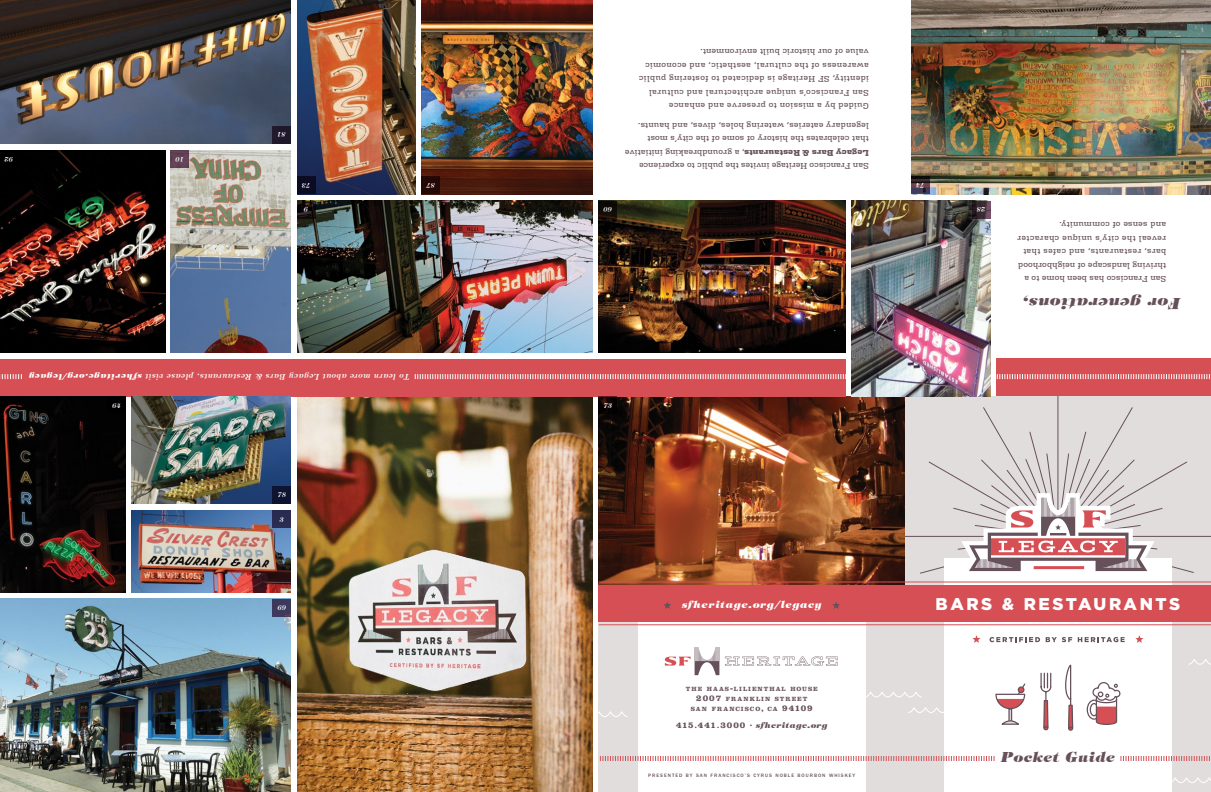
<style>
.page{position:relative;width:1211px;height:792px;background:#fff}
.page>*{position:absolute;margin:0;border:0;box-sizing:border-box;transform-origin:0 0}
.t1{font:900 17px "Gotham";letter-spacing:.15em;color:#fff}
.t2{font:italic 800 15.5px "Tiffany";letter-spacing:.02em;color:#66515b}
.t3{font:italic 800 14px "Tiffany";letter-spacing:.02em;color:#66515b}
.t4{font:italic 800 10px "Tiffany";letter-spacing:.06em;color:#fff}
.t5{font:8px/13.5px "Dispatch";letter-spacing:.04em;color:#66515b}
.t6{font:italic 600 8px "Tiffany";letter-spacing:.06em;color:#fff}
.t7{font:italic 800 8px "Tiffany";letter-spacing:.04em;color:#66515b}
.t8{font:italic 600 6.5px "Tiffany";letter-spacing:.025em;color:#fff}
.t9{font:700 6.3px/10px "Clarendon";letter-spacing:.16em;color:#66515b;text-align:center}
.t10{font:500 5px "Franklin Gothic";letter-spacing:.2em;color:#66515b}
.s1{font-weight:800}
.s2{font-weight:900}
.s3{font-size:9px}
.s4{font-family:"Clarendon";font-weight:700;font-style:normal;font-size:9px}
.s5{font-family:"Clarendon";font-weight:700;font-style:normal;font-size:5px}
</style>
<div class="page">
<div style="left:598px;top:396px;width:612px;height:396px;background:#e2dddd"></div>
<svg style="left:883px;top:374px;width:327px;height:299px"></svg>
<div style="left:638px;top:572px;width:227px;height:220px;background:#fff"></div>
<div style="left:944px;top:558px;width:227px;height:234px;background:#fff"></div>
<svg style="left:1120px;top:756px;width:91px;height:5px"></svg>
<svg style="left:600px;top:756px;width:394px;height:5px"></svg>
<img style="left:598px;top:396px;width:306px;height:189px">
<svg style="left:1187px;top:660px;width:23px;height:5px"></svg>
<svg style="left:1171px;top:778px;width:39px;height:6px"></svg>
<svg style="left:865px;top:692px;width:57px;height:6px"></svg>
<svg style="left:908px;top:708px;width:36px;height:5px"></svg>
<svg style="left:592px;top:712px;width:36px;height:6px"></svg>
<img style="left:297px;top:0;width:118px;height:194px">
<img style="left:422px;top:0;width:170px;height:194px">
<img style="left:911px;top:0;width:299px;height:194px">
<img style="left:297px;top:396px;width:295px;height:396px">
<img style="left:0;top:0;width:291px;height:144px">
<div style="left:996px;top:358px;width:214px;height:38px;background:#d54f54"></div>
<img style="left:598px;top:201px;width:247px;height:151px">
<img style="left:851px;top:201px;width:139px;height:195px">
<svg style="left:996px;top:374px;width:215px;height:5px"></svg>
<div style="left:0;top:359px;width:845px;height:37px;background:#d54f54"></div>
<svg style="left:415px;top:374px;width:431px;height:5px"></svg>
<svg style="left:0;top:374px;width:22px;height:5px"></svg>
<img style="left:0;top:150px;width:165px;height:203px">
<img style="left:171px;top:150px;width:120px;height:202px">
<img style="left:297px;top:201px;width:295px;height:152px">
<img style="left:132px;top:396px;width:159px;height:108px">
<img style="left:0;top:396px;width:125px;height:196px">
<img style="left:0;top:599px;width:291px;height:193px">
<img style="left:132px;top:510px;width:159px;height:82px">
<div style="left:598px;top:585px;width:612px;height:37px;background:#d54f54"></div>
<hr style="left:598px;top:582px;width:612px;height:1px;background:#d54f54">
<hr style="left:598px;top:624px;width:612px;height:1px;background:#d54f54">
<svg style="left:663px;top:601px;width:8px;height:8px"></svg>
<svg style="left:832px;top:601px;width:8px;height:8px"></svg>
<svg style="left:959px;top:492px;width:197px;height:80px"></svg>
<hr style="left:1033px;top:566px;width:51px;height:3px;background:#d54f54">
<svg style="left:665px;top:647px;width:54px;height:28px"></svg>
<svg style="left:725px;top:656px;width:112px;height:10px"></svg>
<svg style="left:995px;top:672px;width:57px;height:59px"></svg>
<svg style="left:1065px;top:664px;width:8px;height:67px"></svg>
<svg style="left:1086px;top:682px;width:35px;height:43px"></svg>
<svg style="left:989px;top:637px;width:135px;height:5px"></svg>
<svg style="left:972px;top:635px;width:8px;height:8px"></svg>
<svg style="left:1135px;top:635px;width:8px;height:8px"></svg>
<div style="left:0;top:150px;width:18px;height:18px;background:#000"></div>
<div style="left:273px;top:126px;width:18px;height:18px;background:#1f182b"></div>
<div style="left:171px;top:150px;width:18px;height:18px;background:#634457"></div>
<svg style="left:297px;top:201px;width:18px;height:18px"></svg>
<div style="left:297px;top:176px;width:18px;height:18px;background:#0b0b23"></div>
<div style="left:422px;top:176px;width:18px;height:18px;background:#230805"></div>
<svg style="left:598px;top:201px;width:18px;height:18px"></svg>
<div style="left:107px;top:396px;width:18px;height:18px;background:#000"></div>
<div style="left:273px;top:599px;width:18px;height:18px;background:#3d395c"></div>
<div style="left:273px;top:486px;width:18px;height:18px;background:#0e1331"></div>
<div style="left:273px;top:510px;width:18px;height:18px;background:#2a2b52"></div>
<svg style="left:598px;top:396px;width:18px;height:18px"></svg>
<svg style="left:911px;top:176px;width:18px;height:18px"></svg>
<svg style="left:972px;top:201px;width:18px;height:18px"></svg>
<p class="t8" style="left:13px;top:163px;width:10px;rotate:-180deg">92</p>
<p class="t8" style="left:184px;top:163px;width:10px;rotate:-180deg">10</p>
<p class="t8" style="left:286px;top:139px;width:10px;rotate:-180deg">81</p>
<p class="t8" style="left:310px;top:189px;width:10px;rotate:-180deg">73</p>
<p class="t8" style="left:435px;top:189px;width:10px;rotate:-180deg">87</p>
<p class="t8" style="left:308px;top:213px;width:6px;rotate:-180deg">9</p>
<p class="t6" style="left:410px;top:382px;width:382px;rotate:-180deg">To learn more about Legacy Bars &amp; Restaurants, please visit <span class="s1">sfheritage.org/legacy</span></p>
<p class="t8" style="left:112px;top:402px;width:10px">64</p>
<p class="t8" style="left:277px;top:491px;width:10px">78</p>
<p class="t8" style="left:279px;top:515px;width:6px">3</p>
<p class="t8" style="left:277px;top:604px;width:10px">69</p>
<p class="t5" style="left:868px;top:114px;width:231px;rotate:-180deg">Guided by a mission to preserve and enhance<br>San Francisco’s unique architectural and cultural identity, SF Heritage is dedicated to fostering public awareness of the cultural, aesthetic, and economic value of our historic built environment.</p>
<p class="t5" style="left:868px;top:174px;width:245px;rotate:-180deg">San Francisco Heritage invites the public to experience <span class="s2">Legacy Bars &amp; Restaurants</span>, a groundbreaking initiative that celebrates the history of some of the city’s most legendary eateries, watering holes, dives, and haunts.</p>
<p class="t8" style="left:612px;top:213px;width:10px;rotate:-180deg">60</p>
<p class="t8" style="left:924px;top:189px;width:10px;rotate:-180deg">74</p>
<p class="t8" style="left:603px;top:402px;width:10px">73</p>
<p class="t8" style="left:985px;top:213px;width:10px;rotate:-180deg">28</p>
<p class="t5" style="left:1166px;top:287px;width:150px;rotate:-180deg">San Francisco has been home to a thriving landscape of neighborhood bars, restaurants, and cafes that reveal the city’s unique character and sense of community.</p>
<h2 class="t2" style="left:1180px;top:313px;width:159px;rotate:-180deg">For generations,</h2>
<p class="t4" style="left:681px;top:598px;width:142px">sfheritage.org/legacy</p>
<h1 class="t1" style="left:935px;top:594px;width:246px">BARS &amp; RESTAURANTS</h1>
<p class="t9" style="left:686px;top:684px;width:133px">THE HAAS<span class="s3">-</span>LILIENTHAL HOUSE<br><span class="s3">2007</span> FRANKLIN STREET<br>SAN FRANCISCO<span class="s3">,</span> CA <span class="s3">94109</span></p>
<p class="t7" style="left:676px;top:720px;width:153px"><span class="s4">415.441.3000</span> <span class="s5">•</span> sfheritage.org</p>
<p class="t10" style="left:648px;top:773px;width:208px">PRESENTED BY SAN FRANCISCO’S CYRUS NOBLE BOURBON WHISKEY</p>
<h3 class="t3" style="left:1001px;top:748px;width:115px">Pocket Guide</h3>
</div>
